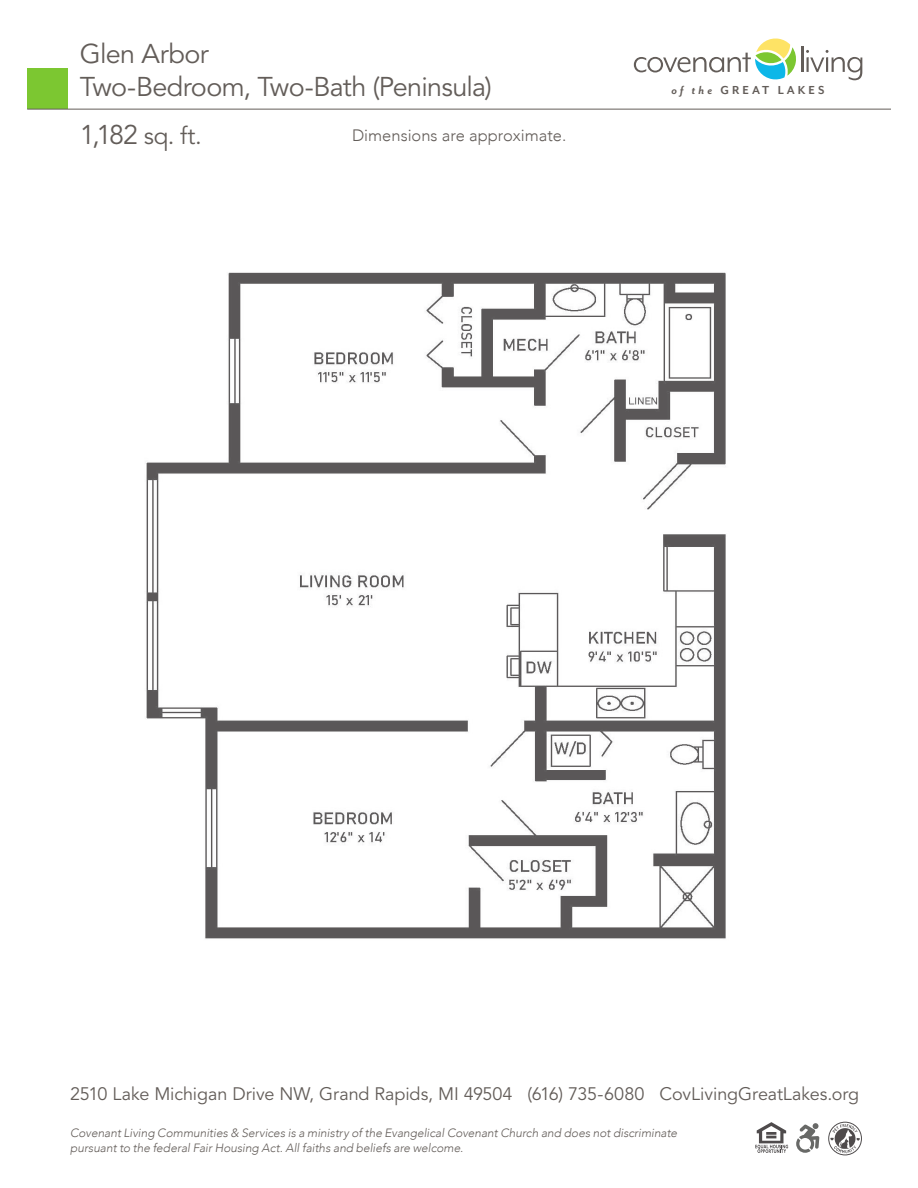
<style>
.page{position:relative;width:918px;height:1188px;background:#fff}
.page>*{position:absolute;margin:0;border:0;box-sizing:border-box;transform-origin:0 0}
.t1{font:27px "Avenir LT Std";letter-spacing:-.025em;color:#635d59}
.t2{font:24px "Avenir LT Std";color:#635d59}
.t3{font:18px "Avenir LT Std";letter-spacing:-.005em;color:#635d59}
.t4{font:300 16.5px "Avenir";color:#635d59}
.t5{font:700 13.35px "Mr Eaves Mod OT";letter-spacing:.24em;color:#635d59;scale:.96 1}
.t6{font:italic 300 12px/15px "Avenir";letter-spacing:-.005em;color:#635d59}
.s1{font-size:27px}
.s2{font-family:"Mr Eaves San OT";font-style:italic}
</style>
<div class="page">
<div style="left:27px;top:69px;width:41px;height:40px;background:#7cc731"></div>
<svg style="left:634px;top:38px;width:162px;height:42px"></svg>
<hr style="left:801px;top:47px;width:2px;height:25px;background:#635d59">
<svg style="left:806px;top:50px;width:56px;height:30px"></svg>
<hr style="left:27px;top:109px;width:864px;height:1px;background:#635d59">
<div style="left:828px;top:1122px;width:34px;height:33px;border:1px solid #231f20;border-radius:50%"></div>
<svg style="left:830px;top:1124px;width:30px;height:29px"></svg>
<svg style="left:796px;top:1123px;width:23px;height:30px"></svg>
<svg style="left:755px;top:1122px;width:33px;height:31px"></svg>
<img style="left:146px;top:272px;width:580px;height:667px">
<p class="t1" style="left:80px;top:38px;width:131px">Glen Arbor</p>
<p class="t1" style="left:80px;top:71px;width:414px">Two-Bedroom, Two-Bath (Peninsula)</p>
<p class="t2" style="left:80px;top:122px;width:123px"><span class="s1">1,182</span> sq. ft.</p>
<h3 class="t4" style="left:352px;top:126px;width:216px">Dimensions are approximate.</h3>
<p class="t5" style="left:671px;top:83px;width:161px"><span class="s2">of the</span> GREAT LAKES</p>
<h3 class="t3" style="left:70px;top:1083px;width:791px">2510 Lake Michigan Drive NW, Grand Rapids, MI 49504 (616) 735-6080 CovLivingGreatLakes.org</h3>
<p class="t6" style="left:70px;top:1125px;width:609px">Covenant Living Communities &amp; Services is a ministry of the Evangelical Covenant Church and does not discriminate pursuant to the federal Fair Housing Act. All faiths and beliefs are welcome.</p>
</div>
